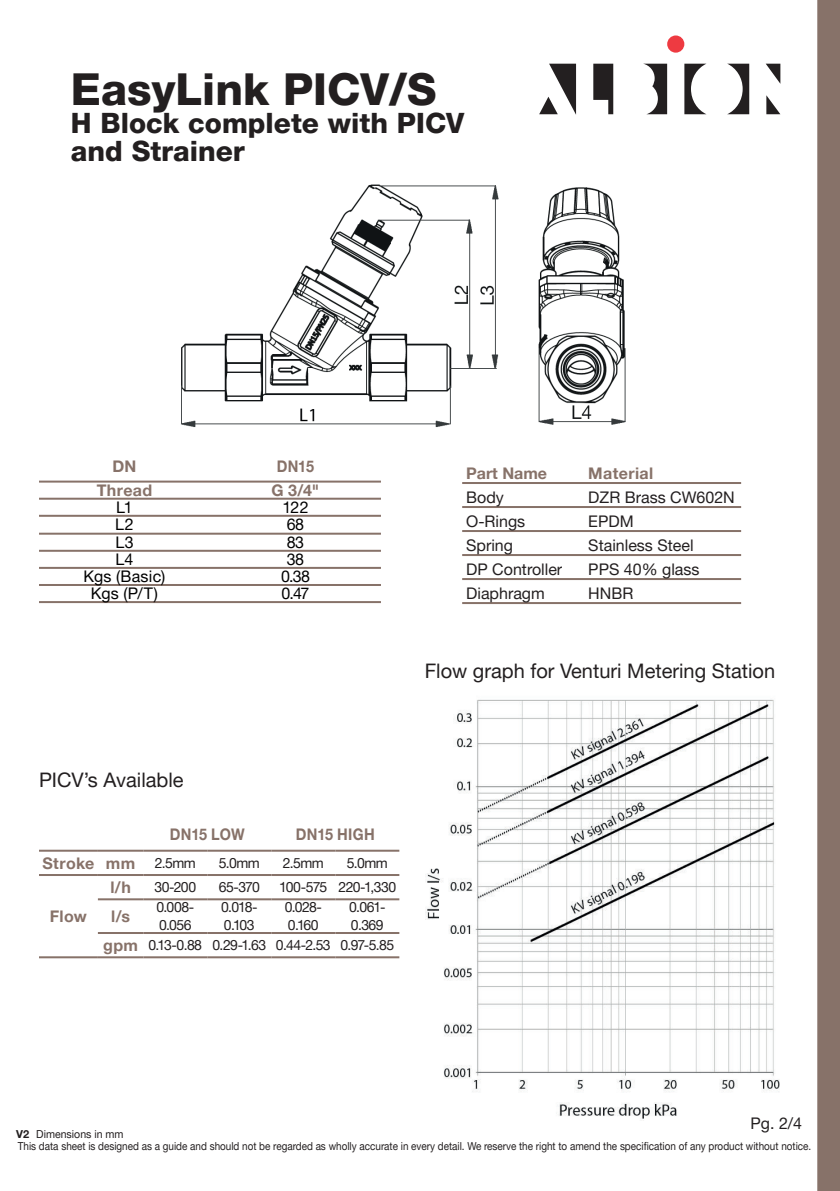
<style>
.page{position:relative;width:840px;height:1191px;background:#fff}
.page>*{position:absolute;margin:0;border:0;box-sizing:border-box;transform-origin:0 0}
.t1{font:800 44px "Helvetica Neue LT Pro";color:#231f20}
.t2{font:800 28px/28px "Helvetica Neue LT Pro";color:#231f20}
.t3{font:20px "Helvetica Neue LT Pro";color:#231f20}
.t4{font:16px "Helvetica Neue LT Pro";color:#231f20}
.t5{font:700 16px "Helvetica Neue LT Pro";letter-spacing:.02em;color:#877269}
.t6{font:16px "Helvetica Neue LT Pro";letter-spacing:.005em;color:#000}
.t7{font:700 16px "Helvetica Neue LT Pro";letter-spacing:.02em;color:#877269;scale:.9 1}
.t8{font:700 16px "Helvetica Neue LT Pro";color:#877269}
.t9{font:14px/18px "Helvetica Neue LT Pro";letter-spacing:-.04em;color:#231f20}
.t10{font:11px/12px "Helvetica Neue LT Pro";color:#231f20;scale:.96 1}
.t11{font:700 11px "Helvetica Neue LT Pro";color:#231f20}
.s1{font-weight:400;font-size:14px;color:#231f20}
.s2{font-weight:700;font-size:16px;color:#877269}
.s3{font-weight:700}
</style>
<div class="page">
<svg style="left:817px;top:0;width:22px;height:1191px;background:#8a756c"></svg>
<svg style="left:539px;top:64px;width:36px;height:51px"></svg>
<svg style="left:593px;top:64px;width:20px;height:50px"></svg>
<svg style="left:644px;top:64px;width:22px;height:50px"></svg>
<svg style="left:684px;top:64px;width:22px;height:50px"></svg>
<svg style="left:728px;top:64px;width:20px;height:50px"></svg>
<svg style="left:766px;top:95px;width:14px;height:19px"></svg>
<svg style="left:766px;top:64px;width:14px;height:19px"></svg>
<div style="left:666px;top:35px;width:18px;height:18px;background:#ee3a41;border-radius:50%"></div>
<img style="left:425px;top:699px;width:355px;height:422px">
<img style="left:181px;top:184px;width:445px;height:243px">
<hr style="left:39px;top:480px;width:171px;height:2px;background:#877269">
<hr style="left:210px;top:480px;width:171px;height:2px;background:#877269">
<hr style="left:39px;top:498px;width:171px;height:2px;background:#877269">
<hr style="left:210px;top:498px;width:171px;height:2px;background:#877269">
<hr style="left:39px;top:515px;width:171px;height:2px;background:#877269">
<hr style="left:210px;top:515px;width:171px;height:2px;background:#877269">
<hr style="left:39px;top:532px;width:171px;height:2px;background:#877269">
<hr style="left:210px;top:532px;width:171px;height:2px;background:#877269">
<hr style="left:39px;top:550px;width:171px;height:2px;background:#877269">
<hr style="left:210px;top:550px;width:171px;height:2px;background:#877269">
<hr style="left:39px;top:567px;width:171px;height:2px;background:#877269">
<hr style="left:210px;top:567px;width:171px;height:2px;background:#877269">
<hr style="left:39px;top:584px;width:171px;height:2px;background:#877269">
<hr style="left:210px;top:584px;width:171px;height:2px;background:#877269">
<hr style="left:39px;top:601px;width:171px;height:2px;background:#877269">
<hr style="left:210px;top:601px;width:171px;height:2px;background:#877269">
<hr style="left:462px;top:482px;width:278px;height:2px;background:#877269">
<hr style="left:462px;top:506px;width:278px;height:2px;background:#877269">
<hr style="left:462px;top:530px;width:278px;height:2px;background:#877269">
<hr style="left:462px;top:554px;width:278px;height:2px;background:#877269">
<hr style="left:462px;top:578px;width:278px;height:2px;background:#877269">
<hr style="left:462px;top:602px;width:278px;height:2px;background:#877269">
<hr style="left:98px;top:874px;width:45px;height:2px;background:#877269">
<hr style="left:143px;top:874px;width:64px;height:2px;background:#877269">
<hr style="left:207px;top:874px;width:64px;height:2px;background:#877269">
<hr style="left:271px;top:874px;width:64px;height:2px;background:#877269">
<hr style="left:335px;top:874px;width:64px;height:2px;background:#877269">
<hr style="left:98px;top:898px;width:45px;height:2px;background:#877269">
<hr style="left:143px;top:898px;width:64px;height:2px;background:#877269">
<hr style="left:207px;top:898px;width:64px;height:2px;background:#877269">
<hr style="left:271px;top:898px;width:64px;height:2px;background:#877269">
<hr style="left:335px;top:898px;width:64px;height:2px;background:#877269">
<hr style="left:98px;top:932px;width:45px;height:2px;background:#877269">
<hr style="left:143px;top:932px;width:64px;height:2px;background:#877269">
<hr style="left:207px;top:932px;width:64px;height:2px;background:#877269">
<hr style="left:271px;top:932px;width:64px;height:2px;background:#877269">
<hr style="left:335px;top:932px;width:64px;height:2px;background:#877269">
<hr style="left:143px;top:956px;width:64px;height:2px;background:#877269">
<hr style="left:207px;top:956px;width:64px;height:2px;background:#877269">
<hr style="left:271px;top:956px;width:64px;height:2px;background:#877269">
<hr style="left:335px;top:956px;width:64px;height:2px;background:#877269">
<hr style="left:39px;top:849px;width:59px;height:2px;background:#877269">
<hr style="left:98px;top:956px;width:45px;height:2px;background:#877269">
<hr style="left:98px;top:849px;width:45px;height:2px;background:#877269">
<hr style="left:143px;top:849px;width:64px;height:2px;background:#877269">
<hr style="left:207px;top:849px;width:64px;height:2px;background:#877269">
<hr style="left:271px;top:849px;width:64px;height:2px;background:#877269">
<hr style="left:335px;top:849px;width:64px;height:2px;background:#877269">
<hr style="left:39px;top:874px;width:59px;height:2px;background:#877269">
<hr style="left:39px;top:956px;width:59px;height:2px;background:#877269">
<h1 class="t1" style="left:71px;top:63px;width:367px">EasyLink PICV/S</h1>
<h2 class="t2" style="left:71px;top:109px;width:395px">H Block complete with PICV and Strainer</h2>
<h3 class="t5" style="left:112px;top:456px;width:26px">DN</h3>
<h3 class="t7" style="left:277px;top:456px;width:43px">DN15</h3>
<h3 class="t5" style="left:97px;top:480px;width:57px">Thread</h3>
<h3 class="t5" style="left:271px;top:480px;width:49px">G 3/4"</h3>
<h3 class="t6" style="left:116px;top:497px;width:18px">L1</h3>
<h3 class="t6" style="left:282px;top:497px;width:28px">122</h3>
<h3 class="t6" style="left:115px;top:515px;width:20px">L2</h3>
<h3 class="t6" style="left:287px;top:515px;width:19px">68</h3>
<h3 class="t6" style="left:115px;top:532px;width:20px">L3</h3>
<h3 class="t6" style="left:287px;top:532px;width:19px">83</h3>
<h3 class="t6" style="left:115px;top:549px;width:19px">L4</h3>
<h3 class="t6" style="left:287px;top:549px;width:19px">38</h3>
<h3 class="t6" style="left:84px;top:566px;width:83px">Kgs (Basic)</h3>
<h3 class="t6" style="left:281px;top:566px;width:30px">0.38</h3>
<h3 class="t6" style="left:91px;top:583px;width:69px">Kgs (P/T)</h3>
<h3 class="t6" style="left:281px;top:583px;width:29px">0.47</h3>
<h3 class="t8" style="left:466px;top:463px;width:82px">Part Name</h3>
<h3 class="t5" style="left:588px;top:463px;width:66px">Material</h3>
<h3 class="t4" style="left:466px;top:487px;width:39px">Body</h3>
<h3 class="t4" style="left:588px;top:487px;width:148px">DZR Brass CW602N</h3>
<h3 class="t4" style="left:466px;top:511px;width:60px">O-Rings</h3>
<h3 class="t4" style="left:588px;top:511px;width:47px">EPDM</h3>
<h3 class="t4" style="left:466px;top:535px;width:48px">Spring</h3>
<h3 class="t4" style="left:588px;top:535px;width:107px">Stainless Steel</h3>
<h3 class="t4" style="left:466px;top:559px;width:98px">DP Controller</h3>
<h3 class="t4" style="left:588px;top:559px;width:113px">PPS 40% glass</h3>
<h3 class="t4" style="left:466px;top:583px;width:80px">Diaphragm</h3>
<h3 class="t4" style="left:588px;top:583px;width:47px">HNBR</h3>
<h3 class="t3" style="left:424px;top:658px;width:352px">Flow graph for Venturi Metering Station</h3>
<h3 class="t3" style="left:39px;top:767px;width:146px">PICV’s Available</h3>
<h3 class="t7" style="left:170px;top:824px;width:84px">DN15 LOW</h3>
<h3 class="t7" style="left:296px;top:824px;width:89px">DN15 HIGH</h3>
<h3 class="t5" style="left:42px;top:853px;width:155px">Stroke mm <span class="s1">2.5mm</span></h3>
<p class="t9" style="left:219px;top:853px;width:42px">5.0mm</p>
<p class="t9" style="left:283px;top:853px;width:42px">2.5mm</p>
<p class="t9" style="left:346px;top:853px;width:42px">5.0mm</p>
<h3 class="t5" style="left:50px;top:906px;width:39px">Flow</h3>
<h3 class="t5" style="left:110px;top:877px;width:22px">l/h</h3>
<p class="t9" style="left:154px;top:878px;width:43px">30-200</p>
<p class="t9" style="left:218px;top:878px;width:43px">65-370</p>
<p class="t9" style="left:279px;top:878px;width:118px">100-575 220-1,330</p>
<h3 class="t5" style="left:111px;top:906px;width:20px">l/s</h3>
<p class="t9" style="left:156px;top:898px;width:39px">0.008-<br>0.056</p>
<p class="t9" style="left:221px;top:898px;width:38px">0.018-<br>0.103</p>
<p class="t9" style="left:284px;top:898px;width:39px">0.028-<br>0.160</p>
<p class="t9" style="left:349px;top:898px;width:38px">0.061-<br>0.369</p>
<p class="t9" style="left:103px;top:935px;width:292px"><span class="s2">gpm</span> 0.13-0.88 0.29-1.63 0.44-2.53 0.97-5.85</p>
<h3 class="t4" style="left:750px;top:1113px;width:53px">Pg. 2/4</h3>
<p class="t11" style="left:16px;top:1127px;width:15px">V2</p>
<p class="t10" style="left:18px;top:1128px;width:827px"><span class="s3">V1</span>. Dimensions in mm<br>This data sheet is designed as a guide and should not be regarded as wholly accurate in every detail. We reserve the right to amend the specification of any product without notice.</p>
</div>
